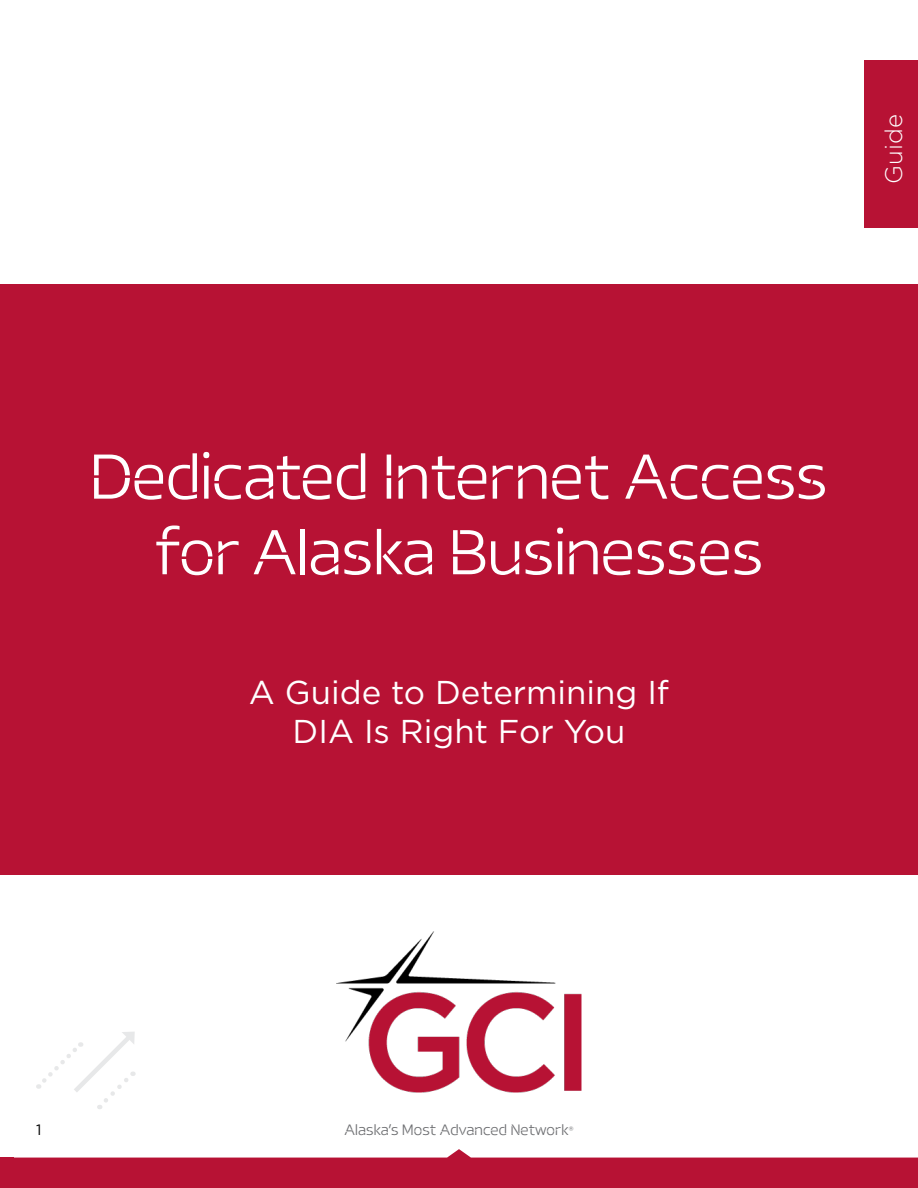
<style>
.page{position:relative;width:918px;height:1188px;background:#fff}
.page>*{position:absolute;margin:0;border:0;box-sizing:border-box;transform-origin:0 0}
.t1{font:300 63px/75.6px "Trailblazer H";color:#fff;text-align:center}
.t2{font:33px/39.6px "Gotham";color:#fff;text-align:center}
.t3{font:300 24px "Gotham";color:#fff}
.t4{font:300 15px "Trailblazer H";letter-spacing:.01em;color:#6d6e71}
.t5{font:15px "Gotham";color:#000}
.s1{font-family:"Gotham";font-weight:400;font-size:12px}
</style>
<div class="page">
<svg style="left:38px;top:1032px;width:98px;height:77px"></svg>
<div style="left:0;top:284px;width:918px;height:591px;background:#b71234"></div>
<svg style="left:0;top:1149px;width:918px;height:39px"></svg>
<div style="left:864px;top:60px;width:54px;height:167px;background:#b71234"></div>
<img style="left:336px;top:931px;width:246px;height:162px">
<p class="t3" style="left:879px;top:184px;width:71px;rotate:-90deg">Guide</p>
<p class="t1" style="left:90px;top:441px;width:739px">Dedicated Internet Access for Alaska Businesses</p>
<p class="t2" style="left:249px;top:671px;width:422px">A Guide to Determining If<br>DIA Is Right For You</p>
<p class="t5" style="left:36px;top:1120px;width:7px">1</p>
<p class="t4" style="left:344px;top:1122px;width:231px">Alaska’s Most Advanced Network<span class="s1">®</span></p>
</div>
